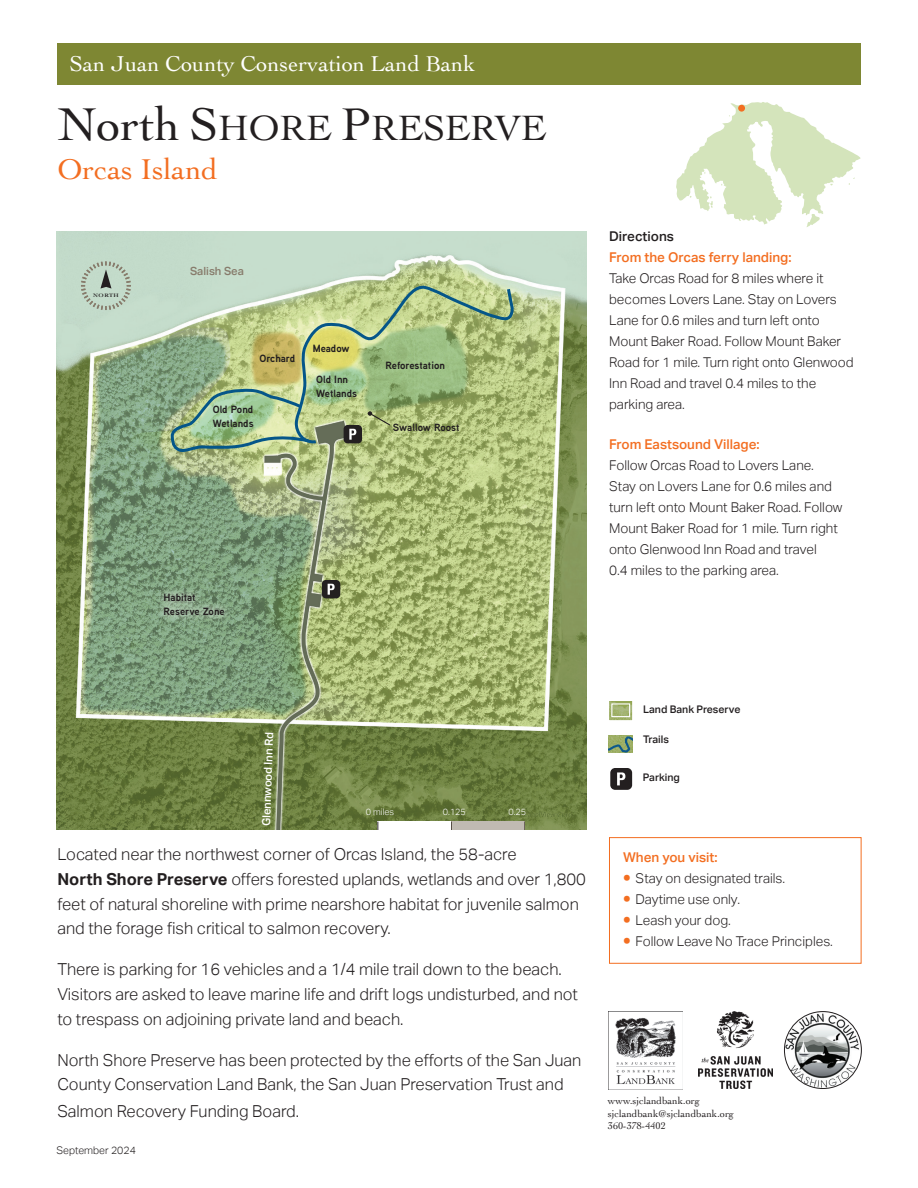
<style>
.page{position:relative;width:918px;height:1188px;background:#fff}
.page>*{position:absolute;margin:0;border:0;box-sizing:border-box;transform-origin:0 0}
.t1{font:36.9px "Cochin";color:#231f20}
.t2{font:30px "Cochin";color:#f36e21}
.t3{font:22.5px "Cochin";color:#fff}
.t4{font:300 16.5px/24.8px "Aktiv Grotesk";color:#231f20}
.t5{font:300 13.5px/21px "Aktiv Grotesk";color:#231f20}
.t6{font:500 13.5px "Aktiv Grotesk";color:#f36e21}
.t7{font:500 13.5px "Aktiv Grotesk";color:#231f20}
.t8{font:500 11.25px "Aktiv Grotesk";color:#fff}
.t9{font:500 11.25px "Aktiv Grotesk";color:#877b6b}
.t10{font:700 10.5px/13.5px "Aaux Next";color:#231f20}
.t11{font:500 10.5px "Aktiv Grotesk";color:#231f20}
.t12{font:300 10.5px "Aktiv Grotesk";color:#231f20}
.t13{font:10.2px/12.8px "Cochin";color:#231f20}
.t14{font:300 9px "Aktiv Grotesk";color:#fff}
.t15{font:700 5.25px "Cochin";letter-spacing:.09em;color:#231f20;scale:1.18 1}
.s1{font-size:48.15px}
.s2{font-weight:700}
.s3{font-size:22.5px;color:#f36e21}
</style>
<div class="page">
<div style="left:57px;top:44px;width:804px;height:42px;background:#7e8733"></div>
<div style="left:609px;top:837px;width:252px;height:127px;border:1px solid #f36e21"></div>
<div style="left:610px;top:768px;width:22px;height:22px;background:#231f20;border-radius:5px"></div>
<svg style="left:617px;top:772px;width:8px;height:13px"></svg>
<img style="left:610px;top:701px;width:22px;height:19px">
<div style="left:608px;top:698px;width:26px;height:24px;border:1px solid #fff"></div>
<img style="left:613px;top:705px;width:15px;height:10px">
<div style="left:611px;top:703px;width:19px;height:14px;border:1px solid #fff"></div>
<img style="left:609px;top:736px;width:23px;height:16px">
<img style="left:608px;top:1011px;width:74px;height:78px">
<img style="left:57px;top:231px;width:530px;height:599px">
<svg style="left:676px;top:102px;width:185px;height:125px"></svg>
<div style="left:738px;top:105px;width:7px;height:7px;background:#f36e21;border-radius:50%"></div>
<svg style="left:156px;top:586px;width:76px;height:37px;background:#87a486"></svg>
<img style="left:699px;top:1011px;width:73px;height:78px">
<img style="left:784px;top:1012px;width:77px;height:77px;border-radius:38px">
<div style="left:784px;top:1011px;width:78px;height:78px;border:1px solid #231f20;border-radius:50%"></div>
<svg style="left:80px;top:260px;width:52px;height:51px;background:#b6c9b9"></svg>
<svg style="left:170px;top:285px;width:348px;height:171px;background:#abbf87"></svg>
<div style="left:322px;top:580px;width:18px;height:18px;background:#231f20;border-radius:4px"></div>
<svg style="left:328px;top:584px;width:7px;height:11px"></svg>
<div style="left:378px;top:822px;width:147px;height:8px;background:#fff"></div>
<div style="left:451px;top:822px;width:74px;height:8px;background:#c0bab2"></div>
<h3 class="t3" style="left:69px;top:49px;width:408px">San Juan County Conservation Land Bank</h3>
<h1 class="t1" style="left:57px;top:103px;width:490px"><span class="s1">North S</span>HORE <span class="s1">P</span>RESERVE</h1>
<h2 class="t2" style="left:57px;top:149px;width:162px">Orcas Island</h2>
<p class="t15" style="left:93px;top:292px;width:23px">NORTH</p>
<p class="t9" style="left:190px;top:264px;width:55px">Salish Sea</p>
<p class="t10" style="left:259px;top:351px;width:37px">Orchard</p>
<p class="t10" style="left:213px;top:403px;width:42px">Old Pond<br>Wetlands</p>
<p class="t10" style="left:313px;top:341px;width:38px">Meadow</p>
<p class="t10" style="left:316px;top:373px;width:42px">Old Inn<br>Wetlands</p>
<p class="t10" style="left:386px;top:358px;width:61px">Reforestation</p>
<p class="t10" style="left:393px;top:420px;width:68px">Swallow Roost</p>
<p class="t10" style="left:164px;top:591px;width:63px">Habitat<br>Reserve Zone</p>
<p class="t7" style="left:609px;top:228px;width:66px">Directions</p>
<p class="t6" style="left:609px;top:249px;width:184px">From the Orcas ferry landing:</p>
<p class="t5" style="left:609px;top:268px;width:246px">Take Orcas Road for 8 miles where it becomes Lovers Lane. Stay on Lovers<br>Lane for 0.6 miles and turn left onto<br>Mount Baker Road. Follow Mount Baker<br>Road for 1 mile. Turn right onto Glenwood<br>Inn Road and travel 0.4 miles to the parking area.</p>
<p class="t6" style="left:609px;top:437px;width:152px">From Eastsound Village:</p>
<p class="t5" style="left:609px;top:455px;width:235px">Follow Orcas Road to Lovers Lane.<br>Stay on Lovers Lane for 0.6 miles and turn left onto Mount Baker Road. Follow Mount Baker Road for 1 mile. Turn right onto Glenwood Inn Road and travel<br>0.4 miles to the parking area.</p>
<p class="t8" style="left:260px;top:826px;width:96px;rotate:-88deg">Glennwood Inn Rd</p>
<p class="t14" style="left:366px;top:806px;width:30px">0 miles</p>
<p class="t14" style="left:443px;top:806px;width:25px">0.125</p>
<p class="t14" style="left:509px;top:806px;width:19px">0.25</p>
<p class="t4" style="left:57px;top:842px;width:530px">Located near the northwest corner of Orcas Island, the 58-acre<br><span class="s2">North Shore Preserve</span> offers forested uplands, wetlands and over 1,800 feet of natural shoreline with prime nearshore habitat for juvenile salmon and the forage fish critical to salmon recovery.</p>
<p class="t4" style="left:57px;top:957px;width:522px">There is parking for 16 vehicles and a 1/4 mile trail down to the beach.<br>Visitors are asked to leave marine life and drift logs undisturbed, and not to trespass on adjoining private land and beach.</p>
<p class="t4" style="left:57px;top:1048px;width:526px">North Shore Preserve has been protected by the efforts of the San Juan<br>County Conservation Land Bank, the San Juan Preservation Trust and</p>
<p class="t4" style="left:57px;top:1099px;width:243px">Salmon Recovery Funding Board.</p>
<p class="t12" style="left:57px;top:1145px;width:81px">September 2024</p>
<p class="t11" style="left:643px;top:703px;width:99px">Land Bank Preserve</p>
<p class="t11" style="left:643px;top:733px;width:27px">Trails</p>
<p class="t11" style="left:643px;top:771px;width:39px">Parking</p>
<p class="t6" style="left:623px;top:850px;width:96px">When you visit:</p>
<p class="t5" style="left:623px;top:868px;width:164px"><span class="s3">•</span> Stay on designated trails.</p>
<p class="t5" style="left:623px;top:889px;width:119px"><span class="s3">•</span> Daytime use only.</p>
<p class="t5" style="left:623px;top:910px;width:109px"><span class="s3">•</span> Leash your dog.</p>
<p class="t5" style="left:623px;top:931px;width:211px"><span class="s3">•</span> Follow Leave No Trace Principles.</p>
<p class="t13" style="left:608px;top:1094px;width:128px">www.sjclandbank.org sjclandbank@sjclandbank.org<br>360-378-4402</p>
</div>
